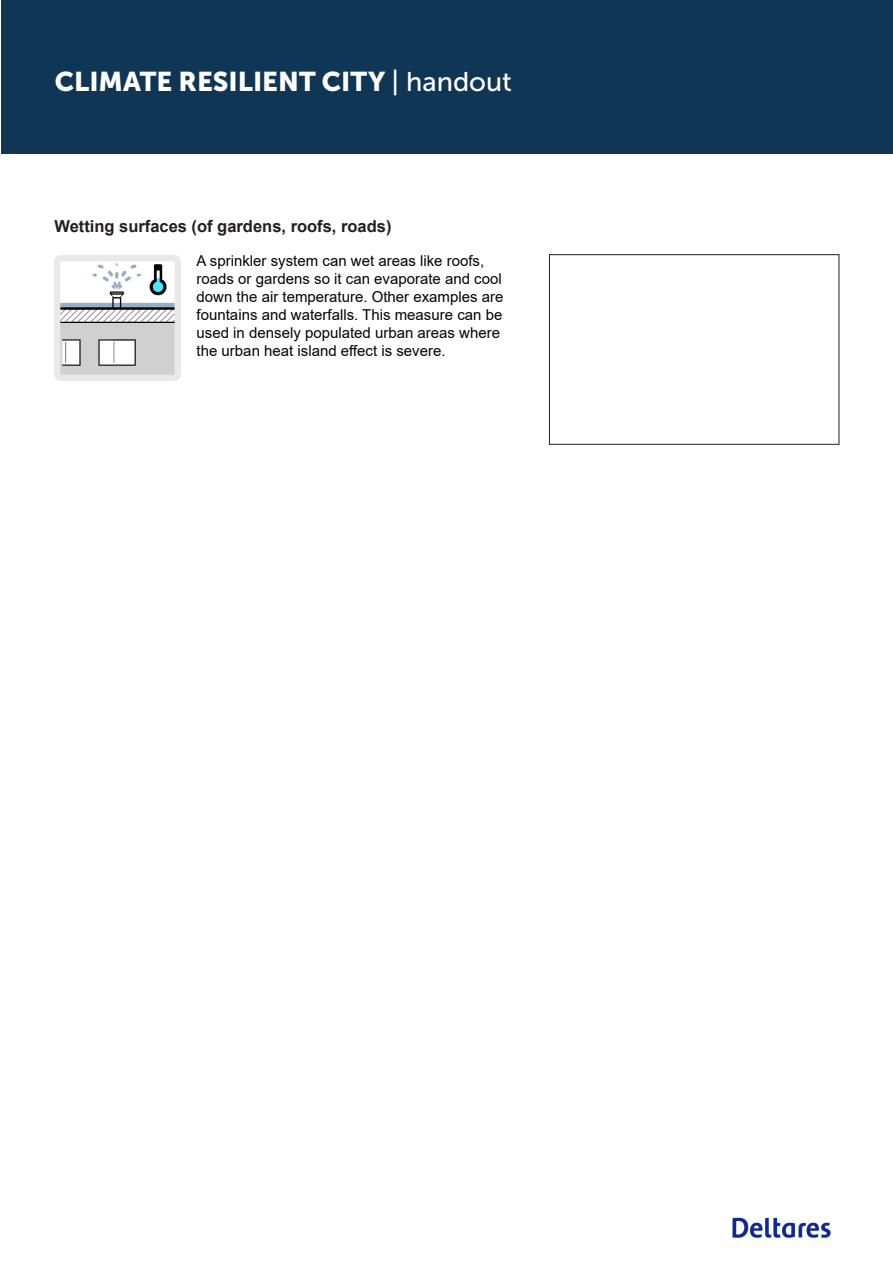
<style>
.page{position:relative;width:893px;height:1263px;background:#fff}
.page>*{position:absolute;margin:0;border:0;box-sizing:border-box;transform-origin:0 0}
.t1{font:27px "Museo Sans 900";color:#fff}
.t2{font:700 16.5px "Arial";color:#231f20}
.t3{font:15px/18px "Arial";color:#040503}
.s1{font-family:"Museo Sans 500"}
</style>
<div class="page">
<div style="left:2px;top:1px;width:891px;height:153px;background:#103655"></div>
<img style="left:732px;top:1217px;width:99px;height:21px">
<div style="left:549px;top:254px;width:290px;height:190px;border:1px solid #231f20"></div>
<img style="left:55px;top:255px;width:125px;height:126px">
<h1 class="t1" style="left:55px;top:66px;width:459px">CLIMATE RESILIENT CITY <span class="s1">| handout</span></h1>
<p class="t2" style="left:54px;top:215px;width:339px">Wetting surfaces (of gardens, roofs, roads)</p>
<p class="t3" style="left:197px;top:251px;width:308px">A sprinkler system can wet areas like roofs, roads or gardens so it can evaporate and cool down the air temperature. Other examples are fountains and waterfalls. This measure can be used in densely populated urban areas where the urban heat island effect is severe.</p>
</div>
